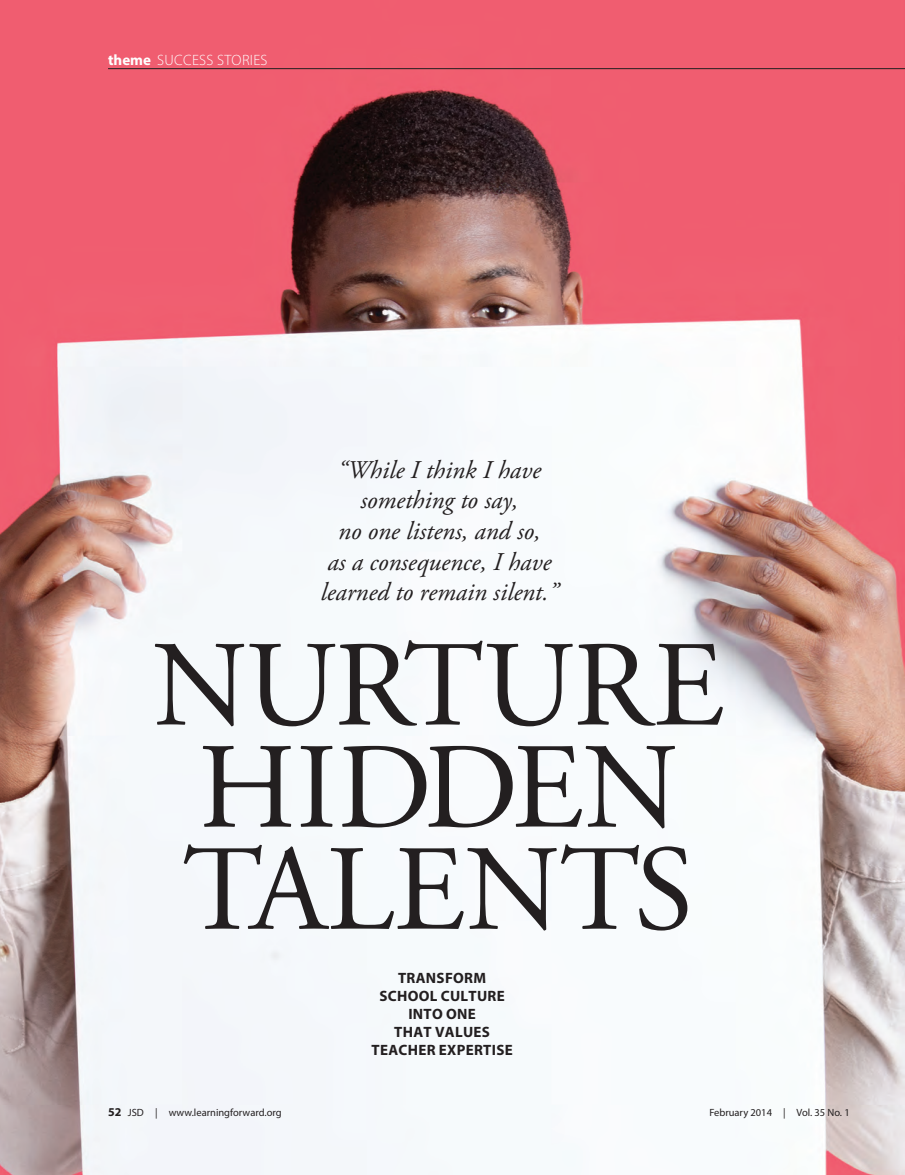
<style>
.page{position:relative;width:905px;height:1175px;background:#fff}
.page>*{position:absolute;margin:0;border:0;box-sizing:border-box;transform-origin:0 0}
.body{font:121.5px/102px "Adobe Garamond Pro";letter-spacing:-.005em;color:#231f20}
.body-2{font:italic 25.5px/30.6px "Adobe Garamond Pro";color:#231f20;text-align:center}
.myriad_box{font:700 15px/18px "Myriad Pro";letter-spacing:.02em;color:#231f20;text-align:center}
.toppers{font:300 15px "Myriad Pro";letter-spacing:.02em;color:#fff}
.t1{font:700 12px "Myriad Pro";color:#231f20}
.t2{font:10.5px "Myriad Pro";color:#231f20}
.s1{font-weight:700}
</style>
<div class="page">
<img style="left:0;top:0;width:904px;height:1174px">
<hr style="left:108px;top:68px;width:796px;height:1px;background:#231f20">
<p class="toppers" style="left:108px;top:51px;width:161px"><span class="s1">theme</span> SUCCESS STORIES</p>
<p class="body-2" style="left:320px;top:455px;width:239px">“While I think I have something to say,<br>no one listens, and so,<br>as a consequence, I have learned to remain silent.”</p>
<p class="body" style="left:152px;top:639px;width:573px">NURTURE</p>
<p class="body" style="left:183px;top:741px;width:512px">HIDDEN<br>TALENTS</p>
<p class="myriad_box" style="left:371px;top:968px;width:143px">TRANSFORM<br>SCHOOL CULTURE<br>INTO ONE<br>THAT VALUES<br>TEACHER EXPERTISE</p>
<p class="t1" style="left:108px;top:1104px;width:15px">52</p>
<p class="t2" style="left:128px;top:1106px;width:155px">JSD | www.learningforward.org</p>
<p class="t2" style="left:709px;top:1106px;width:142px">February 2014 | Vol. 35 No. 1</p>
</div>
